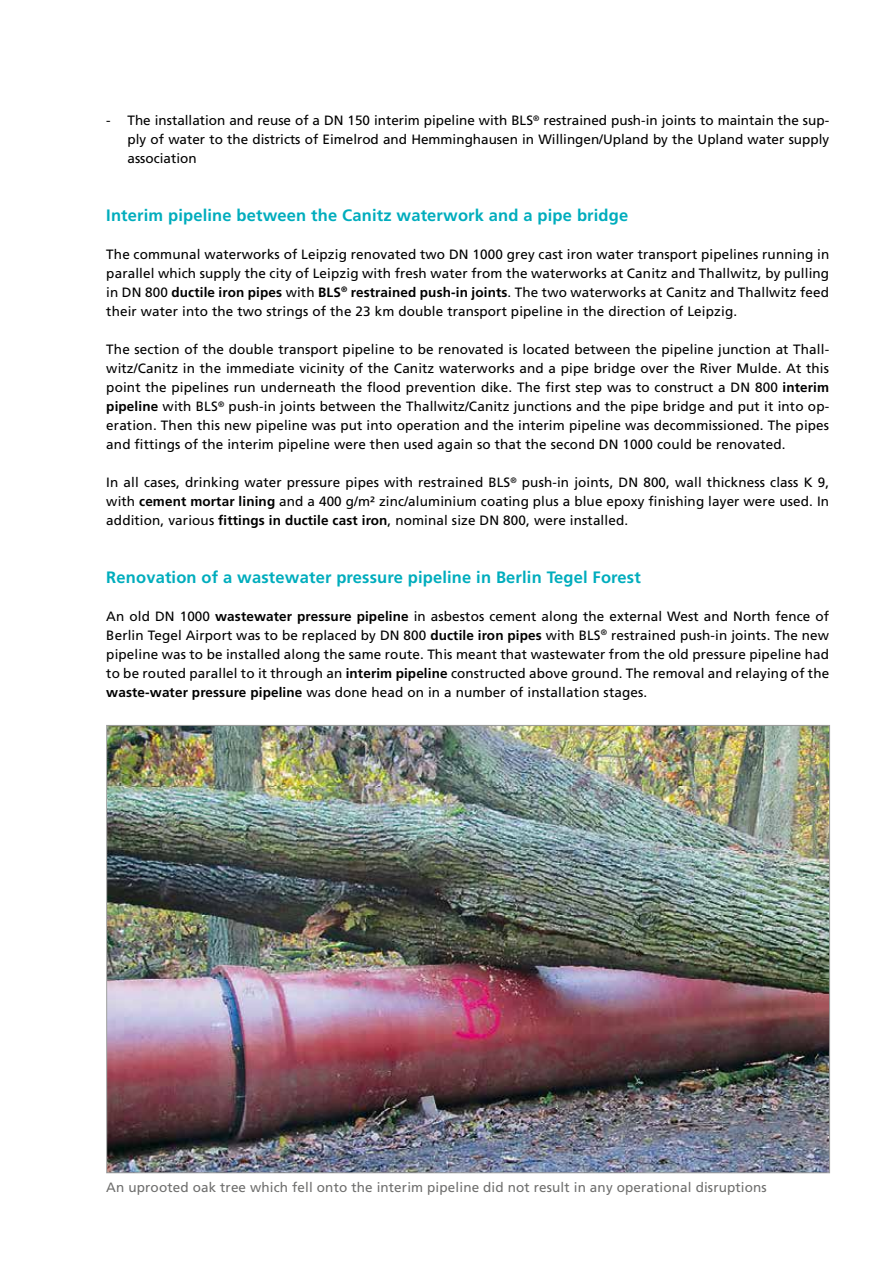
<style>
.page{position:relative;width:893px;height:1263px;background:#fff}
.page>*{position:absolute;margin:0;border:0;box-sizing:border-box;transform-origin:0 0}
.t1{font:700 16.5px "Frutiger";letter-spacing:.01em;color:#00adbd}
.t2{font:13.5px/19px "Frutiger";letter-spacing:.01em;color:#000;text-align:justify}
.t3{font:13.5px "Frutiger";letter-spacing:.01em;color:#6f6f6e}
.s1{font-weight:700}
</style>
<div class="page">
<img style="left:108px;top:727px;width:720px;height:444px">
<p class="t2" style="left:128px;top:111px;width:703px;text-indent:-21px">- The installation and reuse of a DN 150 interim pipeline with BLS<sup>®</sup> restrained push-in joints to maintain the sup&shy;ply of water to the districts of Eimelrod and Hemminghausen in Willingen/Upland by the Upland water supply association</p>
<p class="t1" style="left:106px;top:205px;width:523px">Interim pipeline between the Canitz waterwork and a pipe bridge</p>
<p class="t2" style="left:106px;top:244px;width:724px">The communal waterworks of Leipzig renovated two DN 1000 grey cast iron water transport pipelines running in parallel which supply the city of Leipzig with fresh water from the waterworks at Canitz and Thallwitz, by pulling in DN 800 <span class="s1">ductile iron pipes</span> with <span class="s1">BLS</span><sup>®</sup> <span class="s1">restrained push-in joints</span>. The two waterworks at Canitz and Thallwitz feed their water into the two strings of the 23 km double transport pipeline in the direction of Leipzig.</p>
<p class="t2" style="left:106px;top:340px;width:724px">The section of the double transport pipeline to be renovated is located between the pipeline junction at Thall&shy;witz/Canitz in the immediate vicinity of the Canitz waterworks and a pipe bridge over the River Mulde. At this point the pipelines run underneath the flood prevention dike. The first step was to construct a DN 800 <span class="s1">interim pipeline</span> with BLS<sup>®</sup> push-in joints between the Thallwitz/Canitz junctions and the pipe bridge and put it into op&shy;eration. Then this new pipeline was put into operation and the interim pipeline was decommissioned. The pipes and fittings of the interim pipeline were then used again so that the second DN 1000 could be renovated.</p>
<p class="t2" style="left:106px;top:473px;width:724px">In all cases, drinking water pressure pipes with restrained BLS<sup>®</sup> push-in joints, DN 800, wall thickness class K 9, with <span class="s1">cement mortar lining</span> and a 400 g/m² zinc/aluminium coating plus a blue epoxy finishing layer were used. In addition, various <span class="s1">fittings in ductile cast iron</span>, nominal size DN 800, were installed.</p>
<p class="t1" style="left:106px;top:567px;width:536px">Renovation of a wastewater pressure pipeline in Berlin Tegel Forest</p>
<p class="t2" style="left:106px;top:606px;width:724px">An old DN 1000 <span class="s1">wastewater pressure pipeline</span> in asbestos cement along the external West and North fence of Berlin Tegel Airport was to be replaced by DN 800 <span class="s1">ductile iron pipes</span> with BLS<sup>®</sup> restrained push-in joints. The new pipeline was to be installed along the same route. This meant that wastewater from the old pressure pipeline had to be routed parallel to it through an <span class="s1">interim pipeline</span> constructed above ground. The removal and relaying of the <span class="s1">waste-water pressure pipeline</span> was done head on in a number of installation stages.</p>
<p class="t3" style="left:106px;top:1180px;width:662px">An uprooted oak tree which fell onto the interim pipeline did not result in any operational disruptions</p>
</div>
